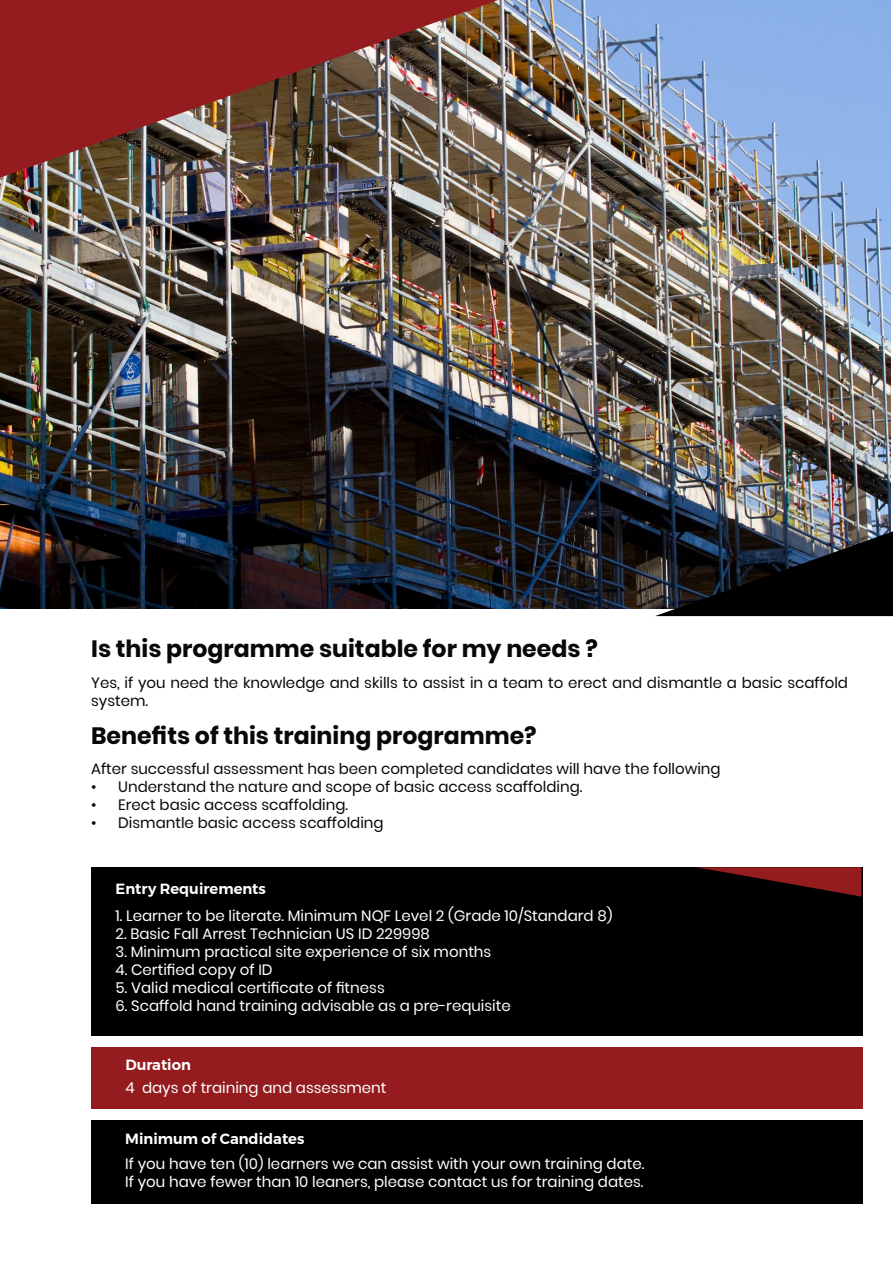
<style>
.page{position:relative;width:893px;height:1263px;background:#fff}
.page>*{position:absolute;margin:0;border:0;box-sizing:border-box;transform-origin:0 0}
.t1{font:700 23.55px "Poppins";color:#080808}
.t2{font:15px/18px "Poppins";color:#fff}
.t3{font:15px/18px "Poppins";color:#080808}
.t4{font:600 14.7px "Montserrat";color:#fff}
</style>
<div class="page">
<img style="left:0;top:0;width:891px;height:609px">
<svg style="left:655px;top:531px;width:238px;height:85px;background:#14171d"></svg>
<img style="left:0;top:0;width:498px;height:178px">
<div style="left:91px;top:867px;width:772px;height:168px;background:#000"></div>
<svg style="left:697px;top:867px;width:164px;height:29px"></svg>
<div style="left:91px;top:1120px;width:772px;height:83px;background:#000"></div>
<div style="left:91px;top:1047px;width:772px;height:62px;background:#941c1f"></div>
<h1 class="t1" style="left:91px;top:635px;width:508px">Is this programme suitable for my needs ?</h1>
<p class="t3" style="left:91px;top:674px;width:758px">Yes, if you need the knowledge and skills to assist in a team to erect and dismantle a basic scaffold system.</p>
<h1 class="t1" style="left:91px;top:722px;width:447px">Benefits of this training programme?</h1>
<p class="t3" style="left:91px;top:760px;width:631px">After successful assessment has been completed candidates will have the following</p>
<p class="t3" style="left:91px;top:778px;width:493px">• Understand the nature and scope of basic access scaffolding.</p>
<p class="t3" style="left:91px;top:796px;width:258px">• Erect basic access scaffolding.</p>
<p class="t3" style="left:91px;top:814px;width:294px">• Dismantle basic access scaffolding</p>
<p class="t4" style="left:116px;top:877px;width:152px">Entry Requirements</p>
<p class="t2" style="left:116px;top:907px;width:498px">1. Learner to be literate. Minimum NQF Level 2 (Grade 10/Standard 8)</p>
<p class="t2" style="left:116px;top:925px;width:316px">2. Basic Fall Arrest Technician US ID 229998</p>
<p class="t2" style="left:116px;top:943px;width:377px">3. Minimum practical site experience of six months</p>
<p class="t2" style="left:116px;top:961px;width:159px">4. Certified copy of ID</p>
<p class="t2" style="left:116px;top:979px;width:271px">5. Valid medical certificate of fitness</p>
<p class="t2" style="left:116px;top:997px;width:397px">6. Scaffold hand training advisable as a pre-requisite</p>
<p class="t4" style="left:125px;top:1053px;width:67px">Duration</p>
<p class="t2" style="left:125px;top:1079px;width:263px">4 days of training and assessment</p>
<p class="t4" style="left:125px;top:1127px;width:181px">Minimum of Candidates</p>
<p class="t2" style="left:125px;top:1155px;width:520px">If you have ten (10) learners we can assist with your own training date.<br>If you have fewer than 10 leaners, please contact us for training dates.</p>
</div>
